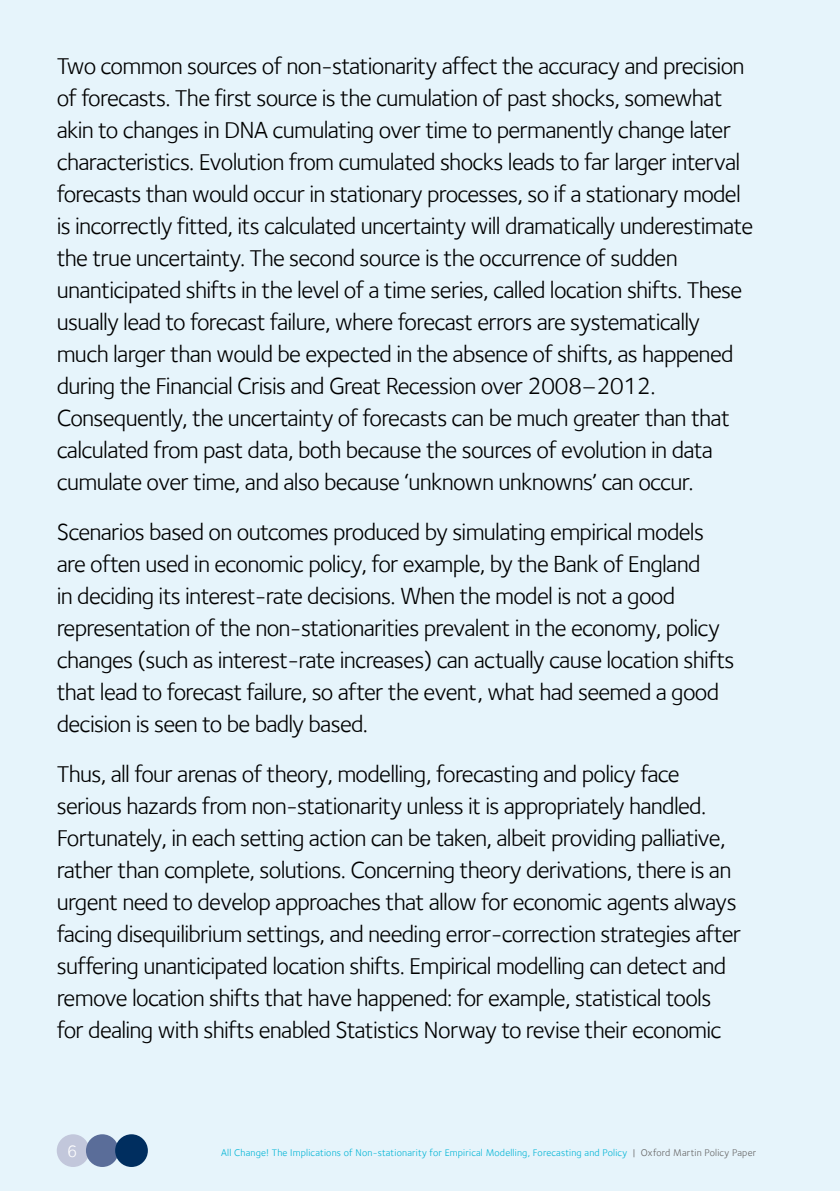
<style>
.page{position:relative;width:840px;height:1191px;background:#fff}
.page>*{position:absolute;margin:0;border:0;box-sizing:border-box;transform-origin:0 0}
.t1{font:24px/32px "Foundry Sterling";letter-spacing:-.03em;color:#000}
.t2{font:17px "Foundry Sterling";color:#fff}
.t3{font:10px "Foundry Sterling";letter-spacing:.02em;color:#00b4d5}
.s1{color:#646363}
</style>
<div class="page">
<div style="left:0;top:0;width:839px;height:1191px;background:#e6f4fb"></div>
<div style="left:57px;top:1134px;width:32px;height:33px;background:#c2c7db;border-radius:50%"></div>
<div style="left:86px;top:1134px;width:33px;height:33px;background:#5a6d99;border-radius:50%"></div>
<div style="left:115px;top:1134px;width:33px;height:33px;background:#002e5f;border-radius:50%"></div>
<p class="t1" style="left:57px;top:50px;width:697px">Two common sources of non-stationarity affect the accuracy and precision of forecasts. The first source is the cumulation of past shocks, somewhat akin to changes in DNA cumulating over time to permanently change later characteristics. Evolution from cumulated shocks leads to far larger interval forecasts than would occur in stationary processes, so if a stationary model is incorrectly fitted, its calculated uncertainty will dramatically underestimate the true uncertainty. The second source is the occurrence of sudden unanticipated shifts in the level of a time series, called location shifts. These usually lead to forecast failure, where forecast errors are systematically much larger than would be expected in the absence of shifts, as happened during the Financial Crisis and Great Recession over 2008–2012.<br>Consequently, the uncertainty of forecasts can be much greater than that calculated from past data, both because the sources of evolution in data cumulate over time, and also because ‘unknown unknowns’ can occur.</p>
<p class="t1" style="left:57px;top:516px;width:679px">Scenarios based on outcomes produced by simulating empirical models are often used in economic policy, for example, by the Bank of England<br>in deciding its interest-rate decisions. When the model is not a good representation of the non-stationarities prevalent in the economy, policy changes (such as interest-rate increases) can actually cause location shifts that lead to forecast failure, so after the event, what had seemed a good decision is seen to be badly based.</p>
<p class="t1" style="left:57px;top:758px;width:685px">Thus, all four arenas of theory, modelling, forecasting and policy face serious hazards from non-stationarity unless it is appropriately handled.<br>Fortunately, in each setting action can be taken, albeit providing palliative, rather than complete, solutions. Concerning theory derivations, there is an urgent need to develop approaches that allow for economic agents always facing disequilibrium settings, and needing error-correction strategies after suffering unanticipated location shifts. Empirical modelling can detect and remove location shifts that have happened: for example, statistical tools for dealing with shifts enabled Statistics Norway to revise their economic</p>
<p class="t2" style="left:67px;top:1141px;width:12px">6</p>
<p class="t3" style="left:221px;top:1146px;width:536px">All Change! The Implications of Non-stationarity for Empirical Modelling, Forecasting and Policy <span class="s1">| Oxford Martin Policy Paper</span></p>
</div>
